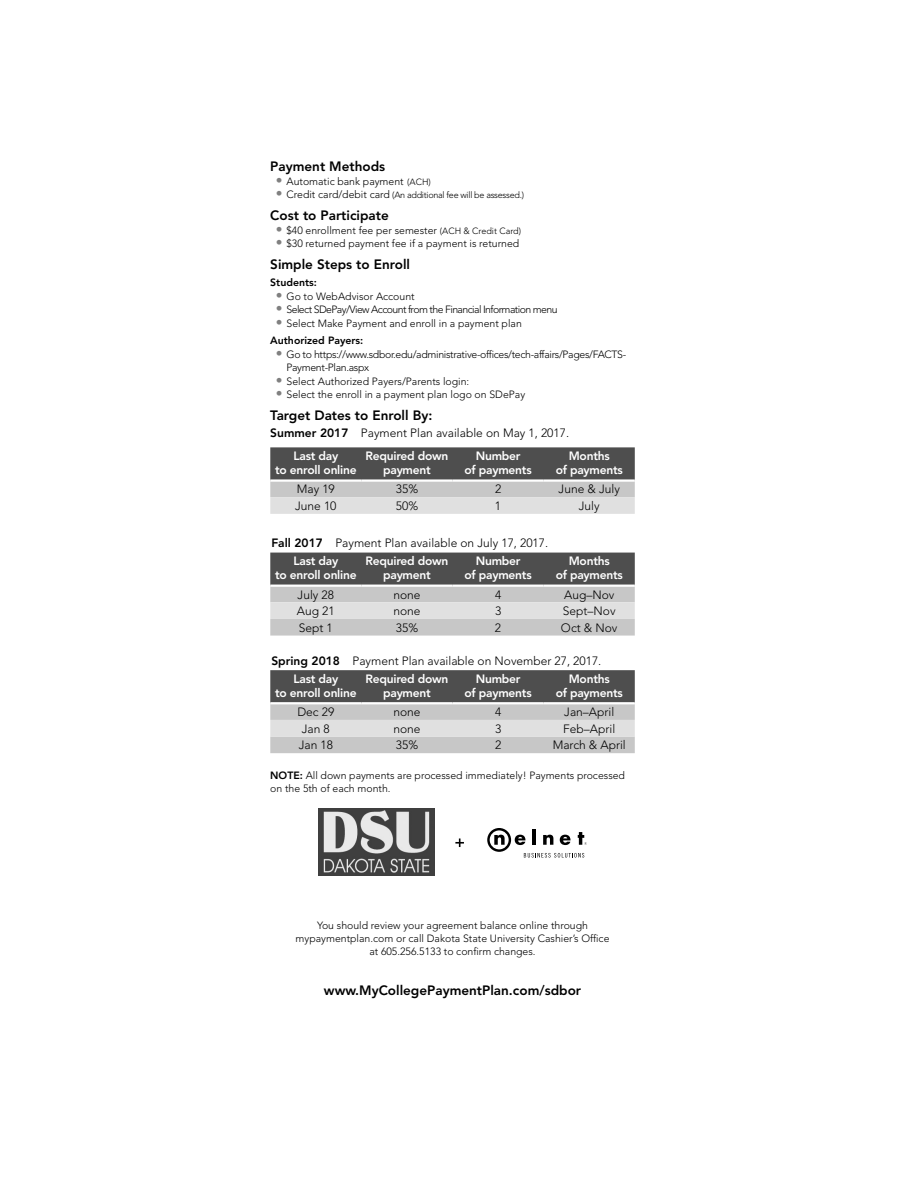
<style>
.page{position:relative;width:918px;height:1188px;background:#fff}
.page>*{position:absolute;margin:0;border:0;box-sizing:border-box;transform-origin:0 0}
.t1{font:800 13.5px "Avenir LT Std";color:#000}
.t2{font:300 12px "Avenir LT Std";color:#000}
.t3{font:800 12px/13.5px "Avenir LT Std";letter-spacing:-.02em;color:#fff;text-align:center}
.t4{font:300 10.5px/12.6px "Avenir LT Std";color:#000}
.t5{font:300 10.5px/13.5px "Avenir LT Std";letter-spacing:-.03em;color:#000}
.t6{font:300 10.5px "Avenir LT Std";letter-spacing:-.055em;color:#000}
.t7{font:800 10.5px "Avenir LT Std";color:#000}
.t8{font:300 9px "Avenir LT Std";letter-spacing:-.03em;color:#000}
.s1{font-size:13.5px;color:#808080}
.s2{font-size:9px}
.s3{font-size:10.5px}
.s4{font-weight:800}
</style>
<div class="page">
<svg style="left:455px;top:839px;width:9px;height:8px"></svg>
<svg style="left:487px;top:828px;width:100px;height:30px"></svg>
<img style="left:318px;top:809px;width:116px;height:66px">
<svg style="left:270px;top:447px;width:365px;height:67px;background:#929292"></svg>
<hr style="left:270px;top:479px;width:91px;height:3px;background:#fff">
<hr style="left:361px;top:479px;width:92px;height:3px;background:#fff">
<hr style="left:453px;top:479px;width:91px;height:3px;background:#fff">
<hr style="left:544px;top:479px;width:91px;height:3px;background:#fff">
<svg style="left:270px;top:553px;width:365px;height:83px;background:#9d9d9d"></svg>
<hr style="left:270px;top:585px;width:91px;height:2px;background:#fff">
<hr style="left:361px;top:585px;width:92px;height:2px;background:#fff">
<hr style="left:453px;top:585px;width:91px;height:2px;background:#fff">
<hr style="left:544px;top:585px;width:91px;height:2px;background:#fff">
<svg style="left:270px;top:670px;width:365px;height:83px;background:#9d9d9d"></svg>
<hr style="left:270px;top:702px;width:91px;height:2px;background:#fff">
<hr style="left:361px;top:702px;width:92px;height:2px;background:#fff">
<hr style="left:453px;top:702px;width:91px;height:2px;background:#fff">
<hr style="left:544px;top:702px;width:91px;height:2px;background:#fff">
<p class="t1" style="left:270px;top:159px;width:116px">Payment Methods</p>
<p class="t4" style="left:276px;top:175px;width:157px"><span class="s1">•</span> Automatic bank payment <span class="s2">(ACH)</span></p>
<p class="t8" style="left:276px;top:190px;width:250px"><span class="s1">•</span> <span class="s3">Credit card/debit card</span> (An additional fee will be assessed.)</p>
<p class="t1" style="left:270px;top:207px;width:120px">Cost to Participate</p>
<p class="t4" style="left:276px;top:224px;width:247px"><span class="s1">•</span> $40 enrollment fee per semester <span class="s2">(ACH &amp; Credit Card)</span></p>
<p class="t4" style="left:276px;top:237px;width:245px"><span class="s1">•</span> $30 returned payment fee if a payment is returned</p>
<p class="t1" style="left:270px;top:256px;width:141px">Simple Steps to Enroll</p>
<p class="t7" style="left:270px;top:276px;width:48px">Students:</p>
<p class="t4" style="left:276px;top:290px;width:141px"><span class="s1">•</span> Go to WebAdvisor Account</p>
<p class="t6" style="left:276px;top:303px;width:283px"><span class="s1">•</span> Select SDePay/View Account from the Financial Information menu</p>
<p class="t4" style="left:270px;top:315px;width:253px;line-height:17.2px;text-indent:5px"><span class="s1">•</span> Select Make Payment and enroll in a payment plan<br><span class="s4">Authorized Payers:</span></p>
<p class="t5" style="left:286px;top:347px;width:341px;text-indent:-11px"><span class="s1">•</span> Go to https://www.sdbor.edu/administrative-offices/tech-affairs/Pages/FACTS-<br>Payment-Plan.aspx</p>
<p class="t4" style="left:276px;top:375px;width:195px"><span class="s1">•</span> Select Authorized Payers/Parents login:</p>
<p class="t4" style="left:276px;top:388px;width:251px"><span class="s1">•</span> Select the enroll in a payment plan logo on SDePay</p>
<p class="t1" style="left:270px;top:407px;width:164px">Target Dates to Enroll By:</p>
<p class="t2" style="left:270px;top:426px;width:300px"><span class="s4">Summer 2017</span> Payment Plan available on May 1, 2017.</p>
<p class="t3" style="left:275px;top:449px;width:83px">Last day<br>to enroll online</p>
<p class="t3" style="left:366px;top:449px;width:84px">Required down payment</p>
<p class="t3" style="left:465px;top:449px;width:69px">Number<br>of payments</p>
<p class="t3" style="left:556px;top:449px;width:69px">Months<br>of payments</p>
<p class="t2" style="left:297px;top:482px;width:40px">May 19</p>
<p class="t2" style="left:396px;top:482px;width:24px">35%</p>
<p class="t2" style="left:495px;top:482px;width:8px">2</p>
<p class="t2" style="left:559px;top:482px;width:63px">June &amp; July</p>
<p class="t2" style="left:295px;top:499px;width:43px">June 10</p>
<p class="t2" style="left:396px;top:499px;width:24px">50%</p>
<p class="t2" style="left:495px;top:499px;width:8px">1</p>
<p class="t2" style="left:579px;top:499px;width:22px">July</p>
<p class="t2" style="left:271px;top:536px;width:278px"><span class="s4">Fall 2017</span> Payment Plan available on July 17, 2017.</p>
<p class="t3" style="left:275px;top:555px;width:83px">Last day<br>to enroll online</p>
<p class="t3" style="left:366px;top:555px;width:84px">Required down payment</p>
<p class="t3" style="left:465px;top:555px;width:69px">Number<br>of payments</p>
<p class="t3" style="left:556px;top:555px;width:69px">Months<br>of payments</p>
<p class="t2" style="left:298px;top:587px;width:38px">July 28</p>
<p class="t2" style="left:393px;top:587px;width:29px">none</p>
<p class="t2" style="left:495px;top:587px;width:8px">4</p>
<p class="t2" style="left:564px;top:587px;width:52px">Aug–Nov</p>
<p class="t2" style="left:297px;top:604px;width:39px">Aug 21</p>
<p class="t2" style="left:393px;top:604px;width:29px">none</p>
<p class="t2" style="left:495px;top:604px;width:8px">3</p>
<p class="t2" style="left:563px;top:604px;width:54px">Sept–Nov</p>
<p class="t2" style="left:299px;top:621px;width:36px">Sept 1</p>
<p class="t2" style="left:396px;top:621px;width:24px">35%</p>
<p class="t2" style="left:495px;top:621px;width:8px">2</p>
<p class="t2" style="left:561px;top:621px;width:58px">Oct &amp; Nov</p>
<p class="t2" style="left:271px;top:653px;width:332px"><span class="s4">Spring 2018</span> Payment Plan available on November 27, 2017.</p>
<p class="t3" style="left:275px;top:672px;width:83px">Last day<br>to enroll online</p>
<p class="t3" style="left:366px;top:672px;width:84px">Required down payment</p>
<p class="t3" style="left:465px;top:672px;width:69px">Number<br>of payments</p>
<p class="t3" style="left:556px;top:672px;width:69px">Months<br>of payments</p>
<p class="t2" style="left:297px;top:705px;width:38px">Dec 29</p>
<p class="t2" style="left:393px;top:705px;width:29px">none</p>
<p class="t2" style="left:495px;top:705px;width:8px">4</p>
<p class="t2" style="left:564px;top:705px;width:51px">Jan–April</p>
<p class="t2" style="left:302px;top:722px;width:30px">Jan 8</p>
<p class="t2" style="left:393px;top:722px;width:29px">none</p>
<p class="t2" style="left:495px;top:722px;width:8px">3</p>
<p class="t2" style="left:563px;top:722px;width:53px">Feb–April</p>
<p class="t2" style="left:299px;top:738px;width:36px">Jan 18</p>
<p class="t2" style="left:396px;top:738px;width:24px">35%</p>
<p class="t2" style="left:495px;top:738px;width:8px">2</p>
<p class="t2" style="left:553px;top:738px;width:75px">March &amp; April</p>
<p class="t4" style="left:270px;top:769px;width:356px"><span class="s4">NOTE:</span> All down payments are processed immediately! Payments processed on the 5th of each month.</p>
<p class="t4" style="left:296px;top:920px;width:315px;text-align:center">You should review your agreement balance online through mypaymentplan.com or call Dakota State University Cashier’s Office at 605.256.5133 to confirm changes.</p>
<p class="t1" style="left:324px;top:983px;width:259px">www.MyCollegePaymentPlan.com/sdbor</p>
</div>
